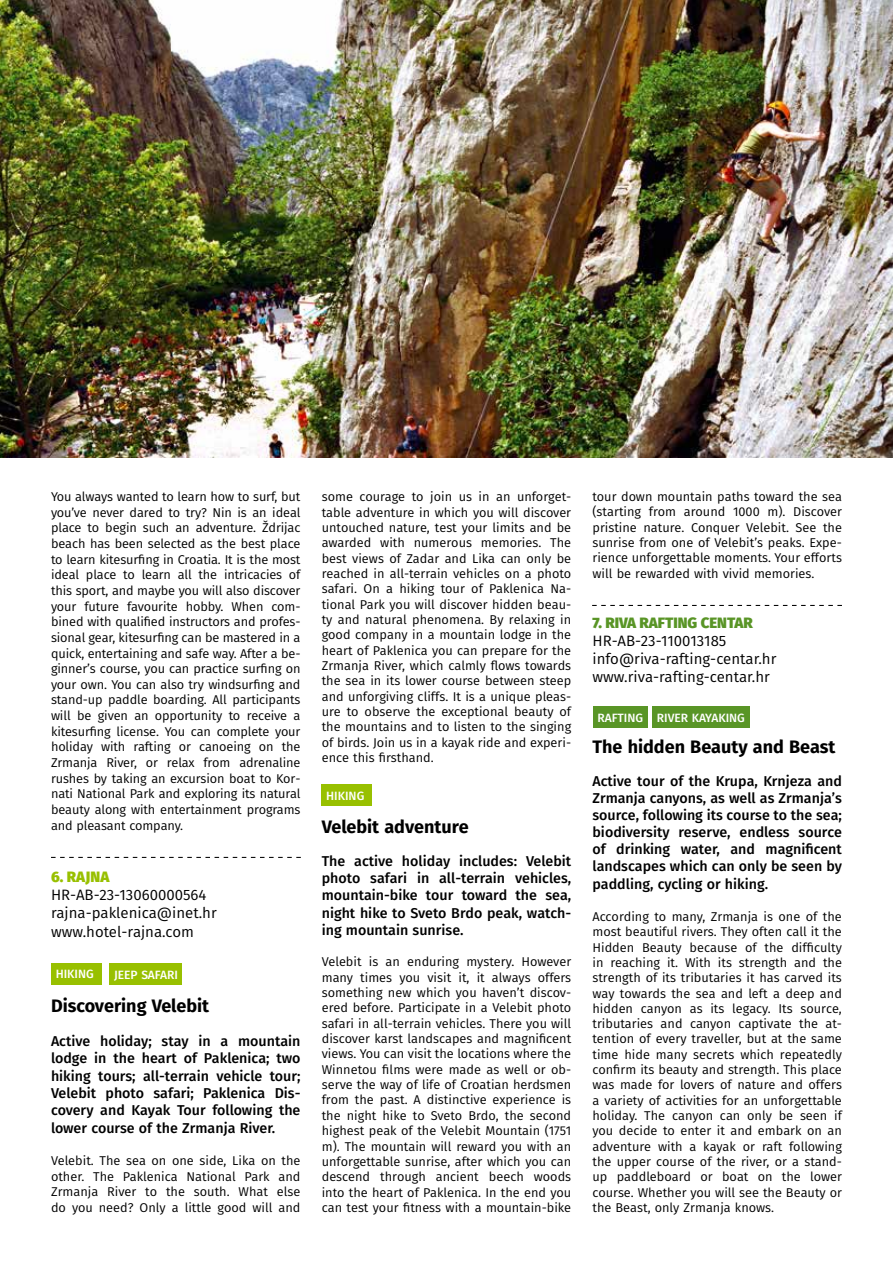
<style>
.page{position:relative;width:893px;height:1263px;background:#fff}
.page>*{position:absolute;margin:0;border:0;box-sizing:border-box;transform-origin:0 0}
.t1{font:700 18px "Fira Sans";color:#000}
.t2{font:15px/18.3px "Fira Sans";color:#000}
.t3{font:800 15px "Fira Sans";color:#599526}
.t4{font:800 15px "Fira Sans";letter-spacing:.01em;color:#98c000}
.t5{font:500 14.25px/17.2px "Fira Sans";color:#000;text-align:justify}
.t6{font:12.75px/15.3px "Fira Sans";color:#000;text-align:justify}
.t7{font:500 12px "Fira Sans";color:#fff}
</style>
<div class="page">
<div style="left:652px;top:706px;width:98px;height:22px;background:#599526"></div>
<div style="left:109px;top:963px;width:73px;height:22px;background:#98c000"></div>
<div style="left:51px;top:963px;width:51px;height:22px;background:#98c000"></div>
<div style="left:321px;top:784px;width:51px;height:22px;background:#98c000"></div>
<div style="left:593px;top:706px;width:54px;height:22px;background:#599526"></div>
<svg style="left:51px;top:857px;width:250px;height:1px"></svg>
<svg style="left:592px;top:605px;width:250px;height:1px"></svg>
<img style="left:0;top:0;width:893px;height:457px">
<p class="t6" style="left:51px;top:489px;width:251px">You always wanted to learn how to surf, but you’ve never dared to try? Nin is an ideal place to begin such an adventure. Ždrijac beach has been selected as the best place to learn kitesurfing in Croatia. It is the most ideal place to learn all the intricacies of this sport, and maybe you will also discover your future favourite hobby. When com&shy;bined with qualified instructors and profes&shy;sional gear, kitesurfing can be mastered in a quick, entertaining and safe way. After a be&shy;ginner’s course, you can practice surfing on your own. You can also try windsurfing and stand-up paddle boarding. All participants will be given an opportunity to receive a kitesurfing license. You can complete your holiday with rafting or canoeing on the Zrmanja River, or relax from adrenaline rushes by taking an excursion boat to Kor&shy;nati National Park and exploring its natural beauty along with entertainment programs and pleasant company.</p>
<p class="t4" style="left:51px;top:863px;width:60px">6. RAJNA</p>
<p class="t2" style="left:51px;top:885px;width:167px">HR-AB-23-13060000564 rajna-paklenica@inet.hr www.hotel-rajna.com</p>
<p class="t7" style="left:56px;top:964px;width:40px">HIKING</p>
<p class="t7" style="left:114px;top:965px;width:65px">JEEP SAFARI</p>
<h1 class="t1" style="left:51px;top:990px;width:160px">Discovering Velebit</h1>
<p class="t5" style="left:51px;top:1031px;width:251px">Active holiday; stay in a mountain lodge in the heart of Paklenica; two hiking tours; all-terrain vehicle tour; Velebit photo safari; Paklenica Dis&shy;covery and Kayak Tour following the lower course of the Zrmanja River.</p>
<p class="t6" style="left:51px;top:1152px;width:251px">Velebit. The sea on one side, Lika on the other. The Paklenica National Park and Zrmanja River to the south. What else do you need? Only a little good will and</p>
<p class="t6" style="left:322px;top:489px;width:251px">some courage to join us in an unforget&shy;table adventure in which you will discover untouched nature, test your limits and be awarded with numerous memories. The best views of Zadar and Lika can only be reached in all-terrain vehicles on a photo safari. On a hiking tour of Paklenica Na&shy;tional Park you will discover hidden beau&shy;ty and natural phenomena. By relaxing in good company in a mountain lodge in the heart of Paklenica you can prepare for the Zrmanja River, which calmly flows towards the sea in its lower course between steep and unforgiving cliffs. It is a unique pleas&shy;ure to observe the exceptional beauty of the mountains and to listen to the singing of birds. Join us in a kayak ride and experi&shy;ence this firsthand.</p>
<p class="t7" style="left:326px;top:786px;width:40px">HIKING</p>
<h1 class="t1" style="left:322px;top:811px;width:148px">Velebit adventure</h1>
<p class="t5" style="left:322px;top:852px;width:251px">The active holiday includes: Velebit photo safari in all-terrain vehicles, mountain-bike tour toward the sea, night hike to Sveto Brdo peak, watch&shy;ing mountain sunrise.</p>
<p class="t6" style="left:322px;top:954px;width:251px">Velebit is an enduring mystery. However many times you visit it, it always offers something new which you haven’t discov&shy;ered before. Participate in a Velebit photo safari in all-terrain vehicles. There you will discover karst landscapes and magnificent views. You can visit the locations where the Winnetou films were made as well or ob&shy;serve the way of life of Croatian herdsmen from the past. A distinctive experience is the night hike to Sveto Brdo, the second highest peak of the Velebit Mountain (1751 m). The mountain will reward you with an unforgettable sunrise, after which you can descend through ancient beech woods into the heart of Paklenica. In the end you can test your fitness with a mountain-bike</p>
<p class="t6" style="left:592px;top:489px;width:251px">tour down mountain paths toward the sea (starting from around 1000 m). Discover pristine nature. Conquer Velebit. See the sunrise from one of Velebit’s peaks. Expe&shy;rience unforgettable moments. Your efforts will be rewarded with vivid memories.</p>
<p class="t3" style="left:592px;top:609px;width:162px">7. RIVA RAFTING CENTAR</p>
<p class="t2" style="left:592px;top:632px;width:185px">HR-AB-23-110013185 info@riva-rafting-centar.hr www.riva-rafting-centar.hr</p>
<p class="t7" style="left:597px;top:708px;width:47px">RAFTING</p>
<p class="t7" style="left:657px;top:708px;width:90px">RIVER KAYAKING</p>
<h1 class="t1" style="left:592px;top:731px;width:245px">The hidden Beauty and Beast</h1>
<p class="t5" style="left:592px;top:771px;width:251px">Active tour of the Krupa, Krnjeza and Zrmanja canyons, as well as Zrmanja’s source, following its course to the sea; biodiversity reserve, endless source of drinking water, and magnificent landscapes which can only be seen by paddling, cycling or hiking.</p>
<p class="t6" style="left:592px;top:908px;width:251px">According to many, Zrmanja is one of the most beautiful rivers. They often call it the Hidden Beauty because of the difficulty in reaching it. With its strength and the strength of its tributaries it has carved its way towards the sea and left a deep and hidden canyon as its legacy. Its source, tributaries and canyon captivate the at&shy;tention of every traveller, but at the same time hide many secrets which repeatedly confirm its beauty and strength. This place was made for lovers of nature and offers a variety of activities for an unforgettable holiday. The canyon can only be seen if you decide to enter it and embark on an adventure with a kayak or raft following the upper course of the river, or a stand&shy;up paddleboard or boat on the lower course. Whether you will see the Beauty or the Beast, only Zrmanja knows.</p>
</div>
